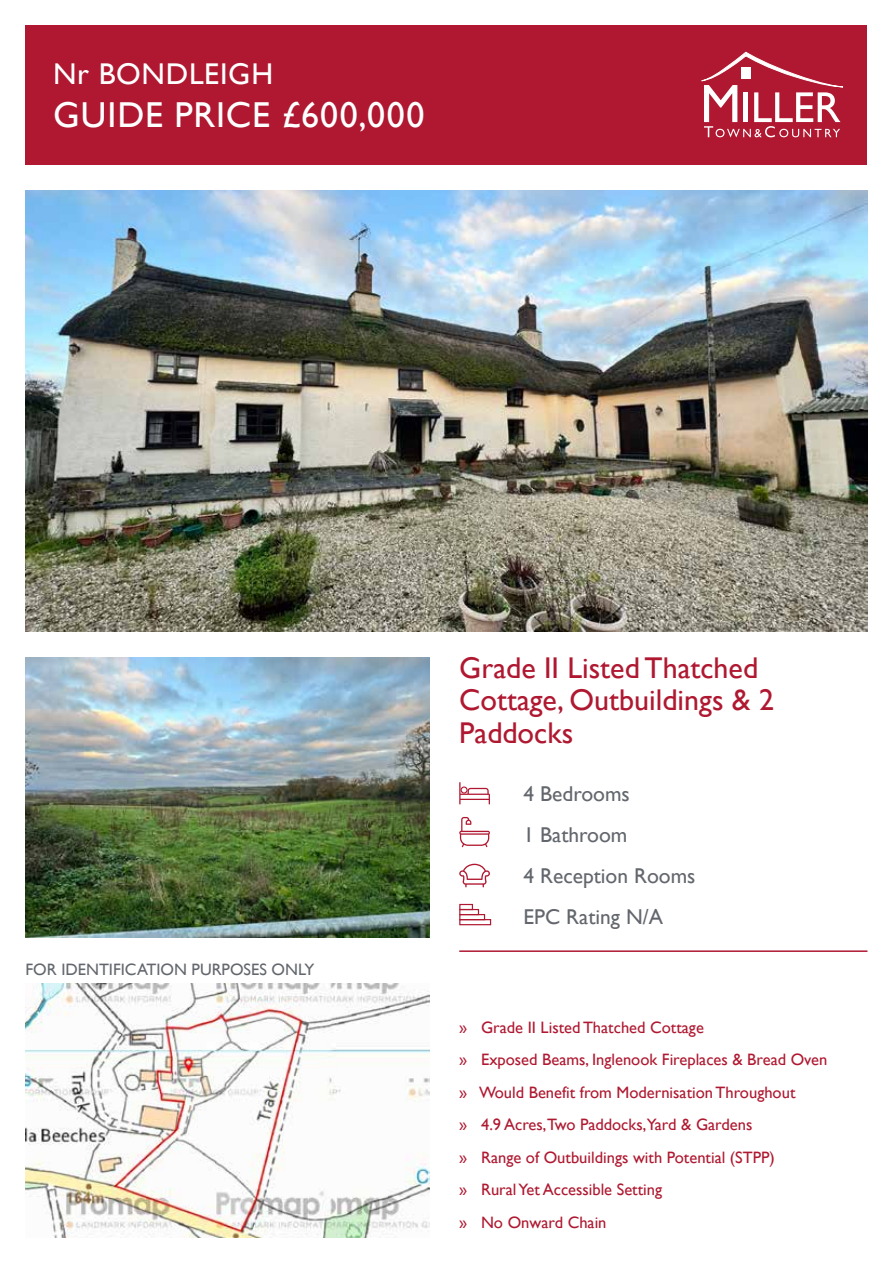
<style>
.page{position:relative;width:893px;height:1263px;background:#fff}
.page>*{position:absolute;margin:0;border:0;box-sizing:border-box;transform-origin:0 0}
.t1{font:36px "Gill Sans";letter-spacing:.025em;color:#fff}
.t2{font:30px/32.5px "Gill Sans";color:#af1830}
.t3{font:30px "Gill Sans";letter-spacing:.02em;color:#fff}
.t4{font:21.45px/41px "Gill Sans";color:#63676d}
.t5{font:16.5px/32.5px "Gill Sans";color:#af1830}
.t6{font:16.5px "Gill Sans";color:#63676d}
</style>
<div class="page">
<img style="left:26px;top:657px;width:403px;height:281px">
<img style="left:26px;top:190px;width:841px;height:441px">
<div style="left:26px;top:26px;width:841px;height:139px;background:#af1830"></div>
<svg style="left:702px;top:52px;width:141px;height:85px"></svg>
<svg style="left:459px;top:782px;width:31px;height:22px"></svg>
<svg style="left:459px;top:817px;width:31px;height:30px"></svg>
<svg style="left:459px;top:864px;width:31px;height:23px"></svg>
<div style="left:459px;top:904px;width:14px;height:6px;border:1px solid #af1830"></div>
<div style="left:459px;top:909px;width:20px;height:6px;border:1px solid #af1830"></div>
<div style="left:459px;top:914px;width:26px;height:6px;border:1px solid #af1830"></div>
<div style="left:459px;top:919px;width:32px;height:6px;border:1px solid #af1830"></div>
<img style="left:26px;top:983px;width:403px;height:254px">
<hr style="left:459px;top:950px;width:408px;height:2px;background:#af1830">
<h2 class="t3" style="left:53px;top:57px;width:222px">Nr BONDLEIGH</h2>
<h1 class="t1" style="left:53px;top:94px;width:373px">GUIDE PRICE £600,000</h1>
<p class="t6" style="left:26px;top:959px;width:290px">FOR IDENTIFICATION PURPOSES ONLY</p>
<h2 class="t2" style="left:459px;top:652px;width:316px">Grade II Listed Thatched<br>Cottage, Outbuildings &amp; 2<br>Paddocks</h2>
<h3 class="t4" style="left:523px;top:774px;width:173px">4 Bedrooms<br>1 Bathroom<br>4 Reception Rooms<br>EPC Rating N/A</h3>
<p class="t5" style="left:459px;top:1011px;width:370px">» Grade II Listed Thatched Cottage<br>» Exposed Beams, Inglenook Fireplaces &amp; Bread Oven » Would Benefit from Modernisation Throughout<br>» 4.9 Acres,Two Paddocks,Yard &amp; Gardens<br>» Range of Outbuildings with Potential (STPP)<br>» Rural Yet Accessible Setting<br>» No Onward Chain</p>
</div>
